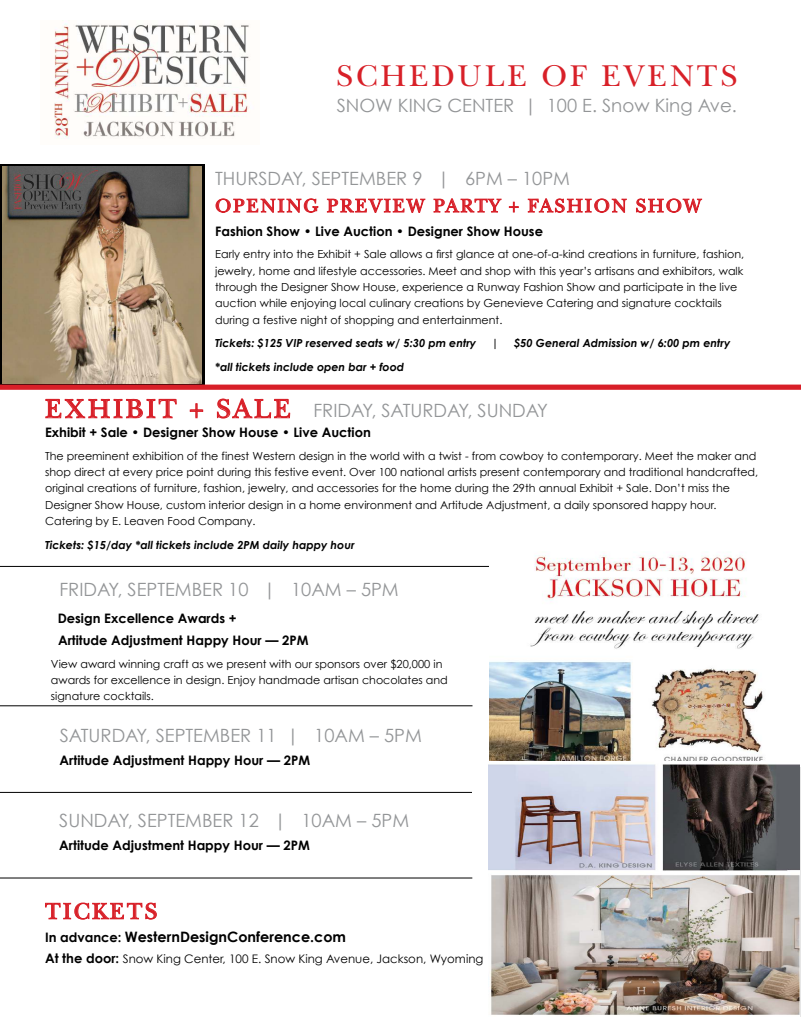
<style>
.page{position:relative;width:801px;height:1017px;background:#fff}
.page>*{position:absolute;margin:0;border:0;box-sizing:border-box;transform-origin:0 0}
.t1{font:31.35px "New Baskerville Std";letter-spacing:.1em;color:#d82028}
.t2{font:23.5px "New Baskerville Std";letter-spacing:.1em;color:#d82028}
.t3{font:19.6px "New Baskerville Std";letter-spacing:.1em;color:#d81f28}
.t4{font:18.3px "Century Gothic";color:#939597}
.t5{font:700 14.35px "Century Gothic";color:#000}
.t6{font:700 13.05px/21.4px "Century Gothic";color:#000}
.t7{font:11.75px "Century Gothic";color:#000}
.t8{font:11.1px/16.4px "Century Gothic";color:#000}
.t9{font:italic 700 11.1px "Century Gothic";color:#000}
.s1{font-family:"New Baskerville Std";font-size:27.45px;color:#d82028}
.s2{font-size:13.05px}
.s3{font-weight:700;font-size:13.05px}
</style>
<div class="page">
<hr style="left:0;top:706px;width:473px;height:1px;background:#000">
<hr style="left:0;top:792px;width:472px;height:1px;background:#000">
<hr style="left:0;top:878px;width:472px;height:1px;background:#000">
<svg style="left:45px;top:399px;width:132px;height:19px"></svg>
<svg style="left:190px;top:403px;width:13px;height:15px"></svg>
<svg style="left:217px;top:399px;width:73px;height:20px"></svg>
<svg style="left:45px;top:902px;width:112px;height:18px"></svg>
<svg style="left:0;top:164px;width:204px;height:221px;background:#2f221c"></svg>
<svg style="left:215px;top:198px;width:104px;height:15px"></svg>
<svg style="left:327px;top:198px;width:99px;height:15px"></svg>
<svg style="left:433px;top:198px;width:69px;height:15px"></svg>
<svg style="left:509px;top:202px;width:10px;height:11px"></svg>
<svg style="left:528px;top:198px;width:99px;height:15px"></svg>
<svg style="left:636px;top:198px;width:66px;height:15px"></svg>
<hr style="left:0;top:566px;width:801px;height:1px;background:#000">
<div style="left:0;top:385px;width:801px;height:5px;background:#d81f28"></div>
<img style="left:54px;top:20px;width:195px;height:119px">
<img style="left:3px;top:166px;width:199px;height:217px">
<img style="left:489px;top:555px;width:311px;height:206px">
<img style="left:488px;top:764px;width:312px;height:251px">
<h1 class="t1" style="left:337px;top:57px;width:402px">SCHEDULE OF EVENTS</h1>
<h3 class="t4" style="left:337px;top:95px;width:402px">SNOW KING CENTER | 100 E. Snow King Ave.</h3>
<h3 class="t4" style="left:215px;top:167px;width:356px">THURSDAY, SEPTEMBER 9 | 6PM – 10PM</h3>
<h3 class="t3" style="left:215px;top:194px;width:488px">OPENING PREVIEW PARTY + FASHION SHOW</h3>
<p class="t6" style="left:215px;top:221px;width:329px">Fashion Show • Live Auction • Designer Show House</p>
<p class="t8" style="left:215px;top:246px;width:530px">Early entry into the Exhibit + Sale allows a first glance at one-of-a-kind creations in furniture, fashion, jewelry, home and lifestyle accessories. Meet and shop with this year’s artisans and exhibitors, walk through the Designer Show House, experience a Runway Fashion Show and participate in the live auction while enjoying local culinary creations by Genevieve Catering and signature cocktails during a festive night of shopping and entertainment.</p>
<p class="t9" style="left:215px;top:339px;width:263px">Tickets: $125 VIP reserved seats w/ 5:30 pm entry</p>
<p class="t9" style="left:492px;top:339px;width:8px">|</p>
<p class="t9" style="left:514px;top:339px;width:218px">$50 General Admission w/ 6:00 pm entry</p>
<p class="t9" style="left:215px;top:362px;width:190px">*all tickets include open bar + food</p>
<h3 class="t4" style="left:45px;top:404px;width:504px"><span class="s1">EXHIBIT + SALE</span> FRIDAY, SATURDAY, SUNDAY</h3>
<p class="t6" style="left:45px;top:423px;width:327px">Exhibit + Sale • Designer Show House • Live Auction</p>
<p class="t8" style="left:45px;top:447px;width:715px">The preeminent exhibition of the finest Western design in the world with a twist - from cowboy to contemporary. Meet the maker and shop direct at every price point during this festive event. Over 100 national artists present contemporary and traditional handcrafted, original creations of furniture, fashion, jewelry, and accessories for the home during the 29th annual Exhibit + Sale. Don’t miss the Designer Show House, custom interior design in a home environment and Artitude Adjustment, a daily sponsored happy hour.<br>Catering by E. Leaven Food Company.</p>
<p class="t9" style="left:45px;top:540px;width:311px">Tickets: $15/day *all tickets include 2PM daily happy hour</p>
<h3 class="t4" style="left:59px;top:583px;width:341px">FRIDAY, SEPTEMBER 10 | 10AM – 5PM</h3>
<p class="t6" style="left:58px;top:609px;width:252px">Design Excellence Awards +<br>Artitude Adjustment Happy Hour — 2PM</p>
<p class="t8" style="left:51px;top:655px;width:398px">View award winning craft as we present with our sponsors over $20,000 in awards for excellence in design. Enjoy handmade artisan chocolates and signature cocktails.</p>
<h3 class="t4" style="left:60px;top:729px;width:364px">SATURDAY, SEPTEMBER 11 | 10AM – 5PM</h3>
<p class="t6" style="left:60px;top:751px;width:252px">Artitude Adjustment Happy Hour — 2PM</p>
<h3 class="t4" style="left:59px;top:813px;width:351px">SUNDAY, SEPTEMBER 12 | 10AM – 5PM</h3>
<p class="t6" style="left:59px;top:836px;width:252px">Artitude Adjustment Happy Hour — 2PM</p>
<h2 class="t2" style="left:45px;top:897px;width:113px">TICKETS</h2>
<p class="t5" style="left:45px;top:932px;width:303px"><span class="s2">In advance:</span> WesternDesignConference.com</p>
<p class="t7" style="left:45px;top:952px;width:440px"><span class="s3">At the door:</span> Snow King Center, 100 E. Snow King Avenue, Jackson, Wyoming</p>
</div>
